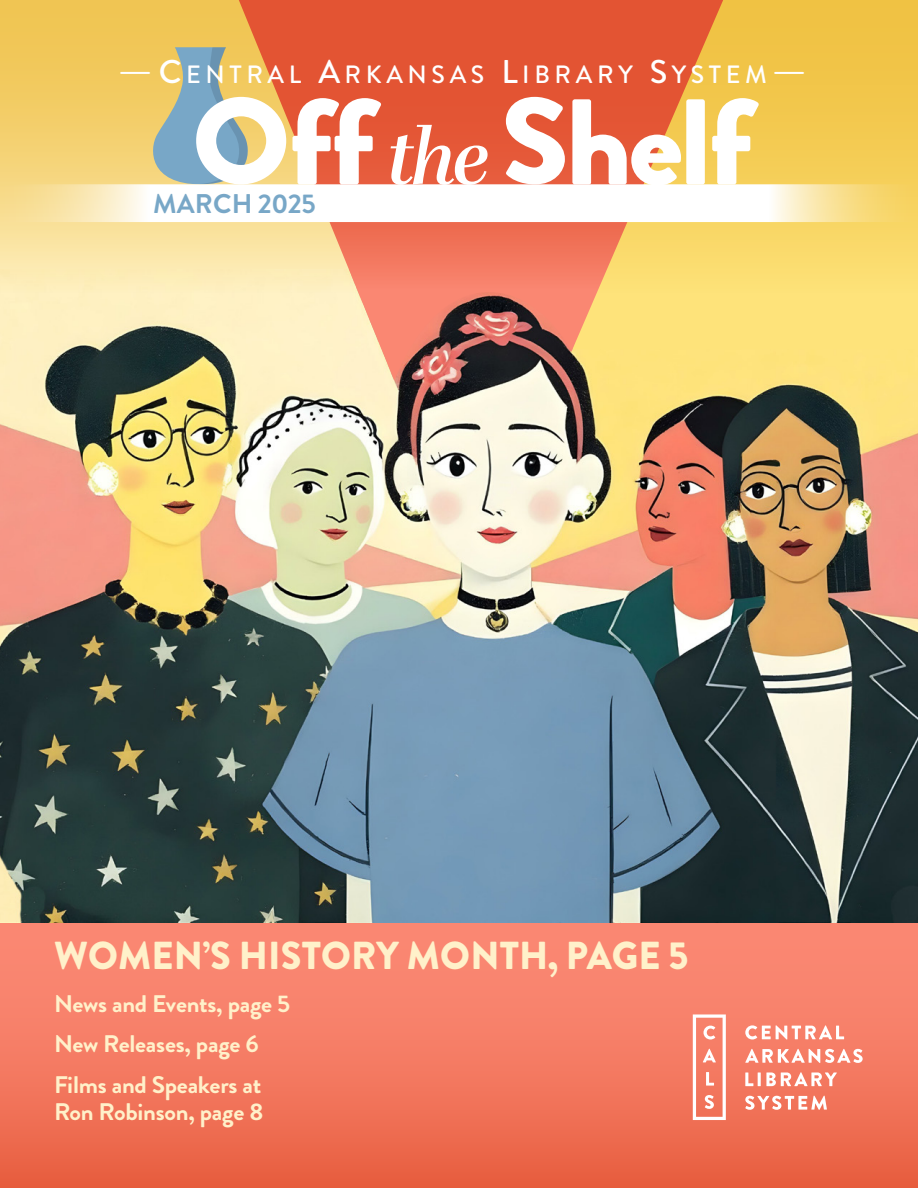
<style>
.page{position:relative;width:918px;height:1188px;background:#fff}
.page>*{position:absolute;margin:0;border:0;box-sizing:border-box;transform-origin:0 0}
.t1{font:900 39px "Brandon Grotesque";letter-spacing:.005em;color:#fff1ca}
.t2{font:700 27px "Brandon Grotesque";letter-spacing:.005em;color:#78a7c7}
.t3{font:500 25.05px "Brandon Grotesque";letter-spacing:.185em;color:#fff}
.t4{font:700 24px/40.5px "Brandon Grotesque";letter-spacing:-.01em;color:#fff1ca}
.s1{font-size:32.85px}
</style>
<div class="page">
<div style="left:0;top:916px;width:918px;height:272px;background:linear-gradient(to bottom,#f88e7c,#ec6446)"></div>
<img style="left:0;top:294px;width:918px;height:628px">
<div style="left:723px;top:294px;width:195px;height:55px;background:#fee37a"></div>
<svg style="left:0;top:0;width:918px;height:294px;background:#f6d675"></svg>
<svg style="left:239px;top:0;width:484px;height:381px;background:#e4986a"></svg>
<svg style="left:0;top:47px;width:918px;height:175px"></svg>
<svg style="left:196px;top:97px;width:563px;height:89px"></svg>
<svg style="left:745px;top:1025px;width:99px;height:14px"></svg>
<svg style="left:745px;top:1049px;width:118px;height:14px"></svg>
<svg style="left:745px;top:1072px;width:8px;height:14px"></svg>
<hr style="left:758px;top:1072px;width:3px;height:14px;background:#fff">
<svg style="left:766px;top:1072px;width:71px;height:14px"></svg>
<svg style="left:745px;top:1096px;width:82px;height:14px"></svg>
<svg style="left:693px;top:1014px;width:33px;height:106px"></svg>
<p class="t3" style="left:117px;top:57px;width:691px"><span class="s1">—C</span>ENTRAL <span class="s1">A</span>RKANSAS <span class="s1">L</span> IBRARY <span class="s1">S</span>YSTEM<span class="s1">—</span></p>
<p class="t2" style="left:153px;top:185px;width:164px">MARCH 2025</p>
<h1 class="t1" style="left:54px;top:928px;width:636px">WOMEN’S HISTORY MONTH, PAGE 5</h1>
<p class="t4" style="left:54px;top:984px;width:238px">News and Events, page 5<br>New Releases, page 6<br>Films and Speakers at</p>
<p class="t4" style="left:54px;top:1092px;width:211px">Ron Robinson, page 8</p>
</div>
